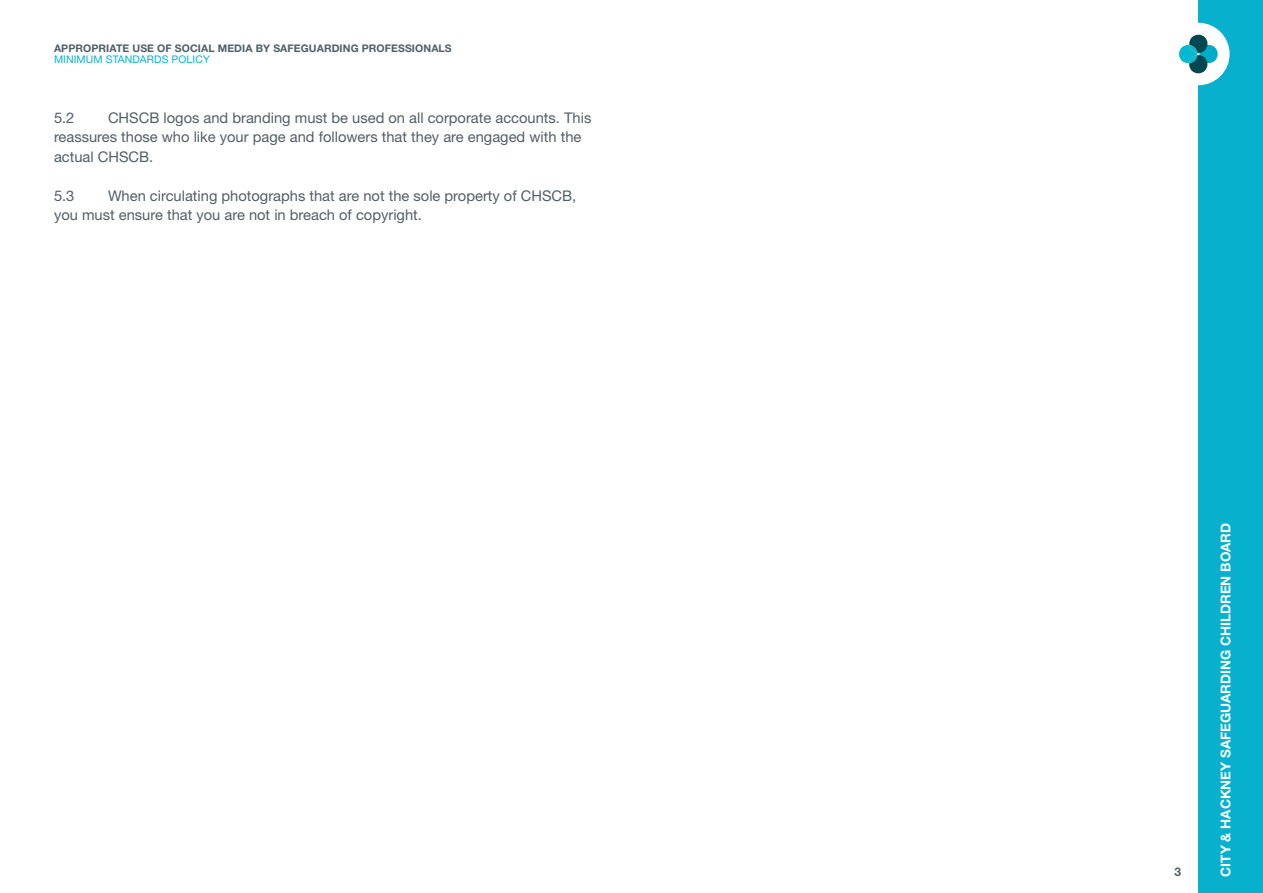
<style>
.page{position:relative;width:1263px;height:893px;background:#fff}
.page>*{position:absolute;margin:0;border:0;box-sizing:border-box;transform-origin:0 0}
.t1{font:14.7px/19.5px "Helvetica Neue LT Std";color:#505f66}
.t2{font:700 13.5px "Helvetica Neue LT Std";color:#fff}
.t3{font:700 12px "Helvetica Neue LT Std";color:#505f66}
.t4{font:700 10.5px "Helvetica Neue LT Std";letter-spacing:.01em;color:#505f66}
.t5{font:10.5px "Helvetica Neue LT Std";letter-spacing:.01em;color:#07b1ce}
</style>
<div class="page">
<div style="left:1198px;top:0;width:65px;height:893px;background:#07b1ce"></div>
<div style="left:1167px;top:23px;width:62px;height:62px;background:#fff;border-radius:50%"></div>
<svg style="left:1179px;top:34px;width:39px;height:40px"></svg>
<p class="t4" style="left:54px;top:42px;width:399px">APPROPRIATE USE OF SOCIAL MEDIA BY SAFEGUARDING PROFESSIONALS</p>
<p class="t5" style="left:54px;top:53px;width:157px">MINIMUM STANDARDS POLICY</p>
<p class="t1" style="left:54px;top:107px;width:539px;text-indent:54px">CHSCB logos and branding must be used on all corporate accounts. This reassures those who like your page and followers that they are engaged with the actual CHSCB.</p>
<p class="t1" style="left:54px;top:185px;width:22px">5.3</p>
<p class="t1" style="left:54px;top:107px;width:22px">5.2</p>
<p class="t1" style="left:54px;top:185px;width:524px;text-indent:54px">When circulating photographs that are not the sole property of CHSCB, you must ensure that you are not in breach of copyright.</p>
<p class="t3" style="left:1174px;top:864px;width:8px">3</p>
<p class="t2" style="left:1217px;top:877px;width:355px;rotate:-90deg">CITY &amp; HACKNEY SAFEGUARDING CHILDREN BOARD</p>
</div>
